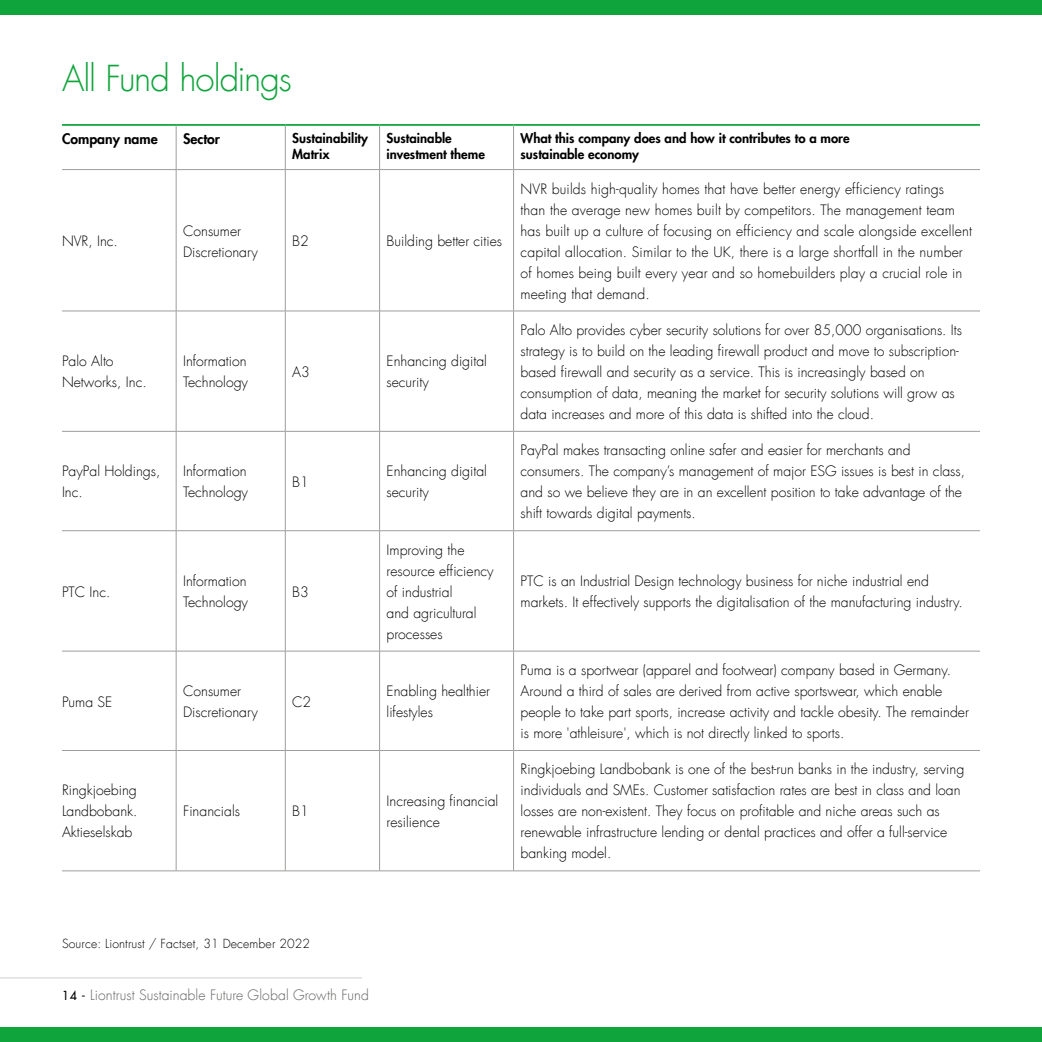
<style>
.page{position:relative;width:1042px;height:1042px;background:#fff}
.page>*{position:absolute;margin:0;border:0;box-sizing:border-box;transform-origin:0 0}
.t1{font:300 35px "Futura LT";letter-spacing:-.035em;color:#10a53c}
.t2{font:300 14px/21px "Futura LT";color:#000}
.t3{font:300 14px "Futura LT";letter-spacing:.005em;color:#636362}
.t4{font:800 14px "Futura LT";color:#000}
.t5{font:800 13.12px/15.8px "Futura LT";color:#000}
.t6{font:300 12.25px "Futura LT";letter-spacing:.01em;color:#000}
.s1{font-weight:400;font-size:12.25px;color:#000}
</style>
<div class="page">
<hr style="left:176px;top:126px;width:1px;height:43px;background:#9d9d9c">
<hr style="left:285px;top:126px;width:1px;height:43px;background:#9d9d9c">
<hr style="left:379px;top:126px;width:1px;height:43px;background:#9d9d9c">
<hr style="left:62px;top:169px;width:114px;height:1px;background:#9d9d9c">
<hr style="left:176px;top:170px;width:1px;height:141px;background:#9d9d9c">
<hr style="left:285px;top:170px;width:1px;height:141px;background:#9d9d9c">
<hr style="left:379px;top:170px;width:1px;height:141px;background:#9d9d9c">
<hr style="left:62px;top:311px;width:114px;height:1px;background:#9d9d9c">
<hr style="left:176px;top:311px;width:1px;height:120px;background:#9d9d9c">
<hr style="left:285px;top:311px;width:1px;height:120px;background:#9d9d9c">
<hr style="left:379px;top:311px;width:1px;height:120px;background:#9d9d9c">
<hr style="left:62px;top:431px;width:114px;height:1px;background:#9d9d9c">
<hr style="left:176px;top:431px;width:1px;height:99px;background:#9d9d9c">
<hr style="left:285px;top:431px;width:1px;height:99px;background:#9d9d9c">
<hr style="left:379px;top:431px;width:1px;height:99px;background:#9d9d9c">
<hr style="left:62px;top:530px;width:114px;height:1px;background:#9d9d9c">
<hr style="left:176px;top:531px;width:1px;height:120px;background:#9d9d9c">
<hr style="left:285px;top:531px;width:1px;height:120px;background:#9d9d9c">
<hr style="left:379px;top:531px;width:1px;height:120px;background:#9d9d9c">
<hr style="left:62px;top:651px;width:114px;height:1px;background:#9d9d9c">
<hr style="left:176px;top:651px;width:1px;height:99px;background:#9d9d9c">
<hr style="left:285px;top:651px;width:1px;height:99px;background:#9d9d9c">
<hr style="left:379px;top:651px;width:1px;height:99px;background:#9d9d9c">
<hr style="left:62px;top:750px;width:114px;height:1px;background:#9d9d9c">
<hr style="left:176px;top:751px;width:1px;height:119px;background:#9d9d9c">
<hr style="left:285px;top:751px;width:1px;height:119px;background:#9d9d9c">
<hr style="left:379px;top:751px;width:1px;height:119px;background:#9d9d9c">
<hr style="left:62px;top:870px;width:114px;height:1px;background:#9d9d9c">
<hr style="left:62px;top:124px;width:114px;height:2px;background:#10a53c">
<hr style="left:176px;top:124px;width:109px;height:2px;background:#10a53c">
<hr style="left:285px;top:124px;width:94px;height:2px;background:#10a53c">
<hr style="left:379px;top:124px;width:134px;height:2px;background:#10a53c">
<hr style="left:513px;top:124px;width:467px;height:2px;background:#10a53c">
<hr style="left:176px;top:169px;width:109px;height:1px;background:#9d9d9c">
<hr style="left:285px;top:169px;width:94px;height:1px;background:#9d9d9c">
<hr style="left:379px;top:169px;width:134px;height:1px;background:#9d9d9c">
<hr style="left:513px;top:169px;width:467px;height:1px;background:#9d9d9c">
<hr style="left:176px;top:311px;width:109px;height:1px;background:#9d9d9c">
<hr style="left:285px;top:311px;width:94px;height:1px;background:#9d9d9c">
<hr style="left:379px;top:311px;width:134px;height:1px;background:#9d9d9c">
<hr style="left:513px;top:311px;width:467px;height:1px;background:#9d9d9c">
<hr style="left:176px;top:431px;width:109px;height:1px;background:#9d9d9c">
<hr style="left:285px;top:431px;width:94px;height:1px;background:#9d9d9c">
<hr style="left:379px;top:431px;width:134px;height:1px;background:#9d9d9c">
<hr style="left:513px;top:431px;width:467px;height:1px;background:#9d9d9c">
<hr style="left:176px;top:530px;width:109px;height:1px;background:#9d9d9c">
<hr style="left:285px;top:530px;width:94px;height:1px;background:#9d9d9c">
<hr style="left:379px;top:530px;width:134px;height:1px;background:#9d9d9c">
<hr style="left:513px;top:530px;width:467px;height:1px;background:#9d9d9c">
<hr style="left:176px;top:651px;width:109px;height:1px;background:#9d9d9c">
<hr style="left:285px;top:651px;width:94px;height:1px;background:#9d9d9c">
<hr style="left:379px;top:651px;width:134px;height:1px;background:#9d9d9c">
<hr style="left:513px;top:651px;width:467px;height:1px;background:#9d9d9c">
<hr style="left:176px;top:750px;width:109px;height:1px;background:#9d9d9c">
<hr style="left:285px;top:750px;width:94px;height:1px;background:#9d9d9c">
<hr style="left:379px;top:750px;width:134px;height:1px;background:#9d9d9c">
<hr style="left:513px;top:750px;width:467px;height:1px;background:#9d9d9c">
<hr style="left:176px;top:870px;width:109px;height:1px;background:#9d9d9c">
<hr style="left:285px;top:870px;width:94px;height:1px;background:#9d9d9c">
<hr style="left:379px;top:870px;width:134px;height:1px;background:#9d9d9c">
<hr style="left:513px;top:870px;width:467px;height:1px;background:#9d9d9c">
<hr style="left:513px;top:170px;width:1px;height:141px;background:#9d9d9c">
<hr style="left:513px;top:311px;width:1px;height:120px;background:#9d9d9c">
<hr style="left:513px;top:431px;width:1px;height:99px;background:#9d9d9c">
<hr style="left:513px;top:531px;width:1px;height:120px;background:#9d9d9c">
<hr style="left:513px;top:651px;width:1px;height:99px;background:#9d9d9c">
<hr style="left:513px;top:751px;width:1px;height:119px;background:#9d9d9c">
<hr style="left:513px;top:126px;width:1px;height:43px;background:#9d9d9c">
<div style="left:0;top:0;width:1042px;height:15px;background:#10a53c"></div>
<div style="left:0;top:1027px;width:1042px;height:15px;background:#10a53c"></div>
<hr style="left:0;top:977px;width:362px;height:1px;background:#d0d0d0">
<h1 class="t1" style="left:62px;top:57px;width:231px">All Fund holdings</h1>
<p class="t4" style="left:62px;top:129px;width:97px">Company name</p>
<p class="t4" style="left:183px;top:129px;width:38px">Sector</p>
<p class="t5" style="left:292px;top:130px;width:77px">Sustainability<br>Matrix</p>
<p class="t5" style="left:386px;top:130px;width:100px">Sustainable investment theme</p>
<p class="t5" style="left:520px;top:130px;width:331px">What this company does and how it contributes to a more sustainable economy</p>
<p class="t2" style="left:62px;top:231px;width:57px">NVR, Inc.</p>
<p class="t2" style="left:183px;top:220px;width:76px">Consumer<br>Discretionary</p>
<p class="t2" style="left:292px;top:231px;width:18px">B2</p>
<p class="t2" style="left:386px;top:231px;width:117px">Building better cities</p>
<p class="t2" style="left:62px;top:351px;width:86px">Palo Alto<br>Networks, Inc.</p>
<p class="t2" style="left:183px;top:351px;width:66px">Information<br>Technology</p>
<p class="t2" style="left:292px;top:362px;width:19px">A3</p>
<p class="t2" style="left:386px;top:351px;width:102px">Enhancing digital security</p>
<p class="t2" style="left:62px;top:461px;width:100px">PayPal Holdings,<br>Inc.</p>
<p class="t2" style="left:183px;top:461px;width:66px">Information<br>Technology</p>
<p class="t2" style="left:292px;top:472px;width:18px">B1</p>
<p class="t2" style="left:386px;top:461px;width:102px">Enhancing digital security</p>
<p class="t2" style="left:62px;top:581px;width:50px">PTC Inc.</p>
<p class="t2" style="left:183px;top:571px;width:66px">Information<br>Technology</p>
<p class="t2" style="left:292px;top:581px;width:18px">B3</p>
<p class="t2" style="left:386px;top:539px;width:109px">Improving the resource efficiency of industrial<br>and agricultural processes</p>
<p class="t2" style="left:62px;top:691px;width:52px">Puma SE</p>
<p class="t2" style="left:183px;top:681px;width:76px">Consumer<br>Discretionary</p>
<p class="t2" style="left:292px;top:691px;width:21px">C2</p>
<p class="t2" style="left:386px;top:681px;width:105px">Enabling healthier lifestyles</p>
<p class="t2" style="left:62px;top:780px;width:77px;text-align:justify">Ringkjoebing Landbobank.<br>Aktieselskab</p>
<p class="t2" style="left:183px;top:801px;width:58px">Financials</p>
<p class="t2" style="left:292px;top:801px;width:18px">B1</p>
<p class="t2" style="left:386px;top:791px;width:113px">Increasing financial resilience</p>
<p class="t2" style="left:520px;top:178px;width:453px">NVR builds high-quality homes that have better energy efficiency ratings than the average new homes built by competitors. The management team has built up a culture of focusing on efficiency and scale alongside excellent capital allocation. Similar to the UK, there is a large shortfall in the number of homes being built every year and so homebuilders play a crucial role in meeting that demand.</p>
<p class="t2" style="left:520px;top:320px;width:443px">Palo Alto provides cyber security solutions for over 85,000 organisations. Its strategy is to build on the leading firewall product and move to subscription&shy;based firewall and security as a service. This is increasingly based on consumption of data, meaning the market for security solutions will grow as data increases and more of this data is shifted into the cloud.</p>
<p class="t2" style="left:520px;top:440px;width:446px">PayPal makes transacting online safer and easier for merchants and consumers. The company’s management of major ESG issues is best in class, and so we believe they are in an excellent position to take advantage of the shift towards digital payments.</p>
<p class="t2" style="left:520px;top:571px;width:444px">PTC is an Industrial Design technology business for niche industrial end markets. It effectively supports the digitalisation of the manufacturing industry.</p>
<p class="t2" style="left:520px;top:660px;width:450px">Puma is a sportwear (apparel and footwear) company based in Germany.<br>Around a third of sales are derived from active sportswear, which enable people to take part sports, increase activity and tackle obesity. The remainder is more 'athleisure', which is not directly linked to sports.</p>
<p class="t2" style="left:520px;top:759px;width:445px">Ringkjoebing Landbobank is one of the best-run banks in the industry, serving individuals and SMEs. Customer satisfaction rates are best in class and loan losses are non-existent. They focus on profitable and niche areas such as renewable infrastructure lending or dental practices and offer a full-service banking model.</p>
<p class="t6" style="left:62px;top:936px;width:250px">Source: Liontrust / Factset, 31 December 2022</p>
<p class="t3" style="left:62px;top:986px;width:308px"><span class="s1">14 -</span> Liontrust Sustainable Future Global Growth Fund</p>
</div>
